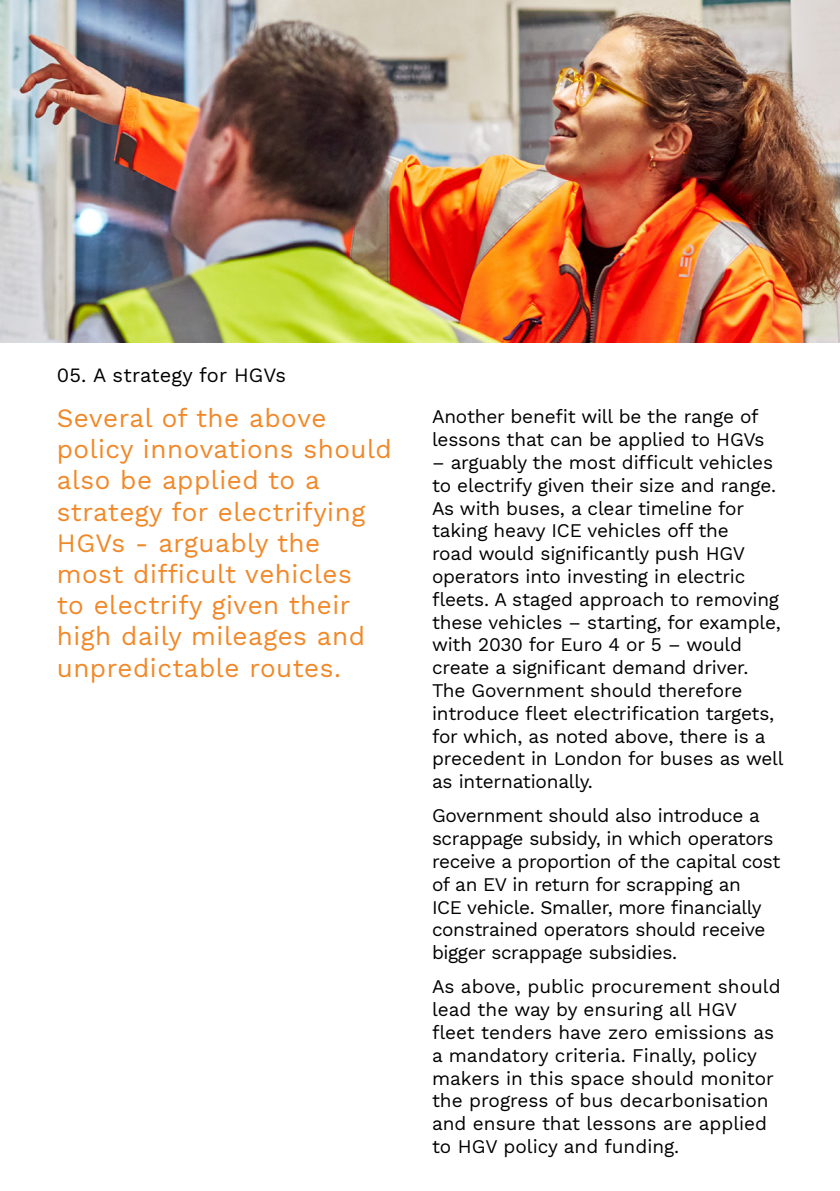
<style>
.page{position:relative;width:840px;height:1191px;background:#fff}
.page>*{position:absolute;margin:0;border:0;box-sizing:border-box;transform-origin:0 0}
.t1{font:26px/31.2px "Work Sans";letter-spacing:.02em;color:#f18828}
.t2{font:20px "Work Sans";letter-spacing:.01em;color:#000}
.t3{font:19px/22.8px "Work Sans";letter-spacing:-.01em;color:#000}
</style>
<div class="page">
<img style="left:0;top:0;width:839px;height:342px">
<p class="t2" style="left:57px;top:359px;width:231px">05. A strategy for HGVs</p>
<h1 class="t1" style="left:57px;top:401px;width:336px">Several of the above policy innovations should also be applied to a strategy for electrifying<br>HGVs - arguably the most difficult vehicles<br>to electrify given their high daily mileages and unpredictable routes.</h1>
<p class="t3" style="left:432px;top:404px;width:334px">Another benefit will be the range of lessons that can be applied to HGVs</p>
<p class="t3" style="left:432px;top:450px;width:353px">– arguably the most difficult vehicles to electrify given their size and range.<br>As with buses, a clear timeline for taking heavy ICE vehicles off the<br>road would significantly push HGV operators into investing in electric fleets. A staged approach to removing these vehicles – starting, for example, with 2030 for Euro 4 or 5 – would create a significant demand driver.<br>The Government should therefore introduce fleet electrification targets, for which, as noted above, there is a precedent in London for buses as well as internationally.</p>
<p class="t3" style="left:432px;top:803px;width:350px">Government should also introduce a scrappage subsidy, in which operators receive a proportion of the capital cost of an EV in return for scrapping an<br>ICE vehicle. Smaller, more financially constrained operators should receive bigger scrappage subsidies.</p>
<p class="t3" style="left:432px;top:974px;width:350px">As above, public procurement should lead the way by ensuring all HGV fleet tenders have zero emissions as a mandatory criteria. Finally, policy makers in this space should monitor the progress of bus decarbonisation and ensure that lessons are applied to HGV policy and funding.</p>
</div>
